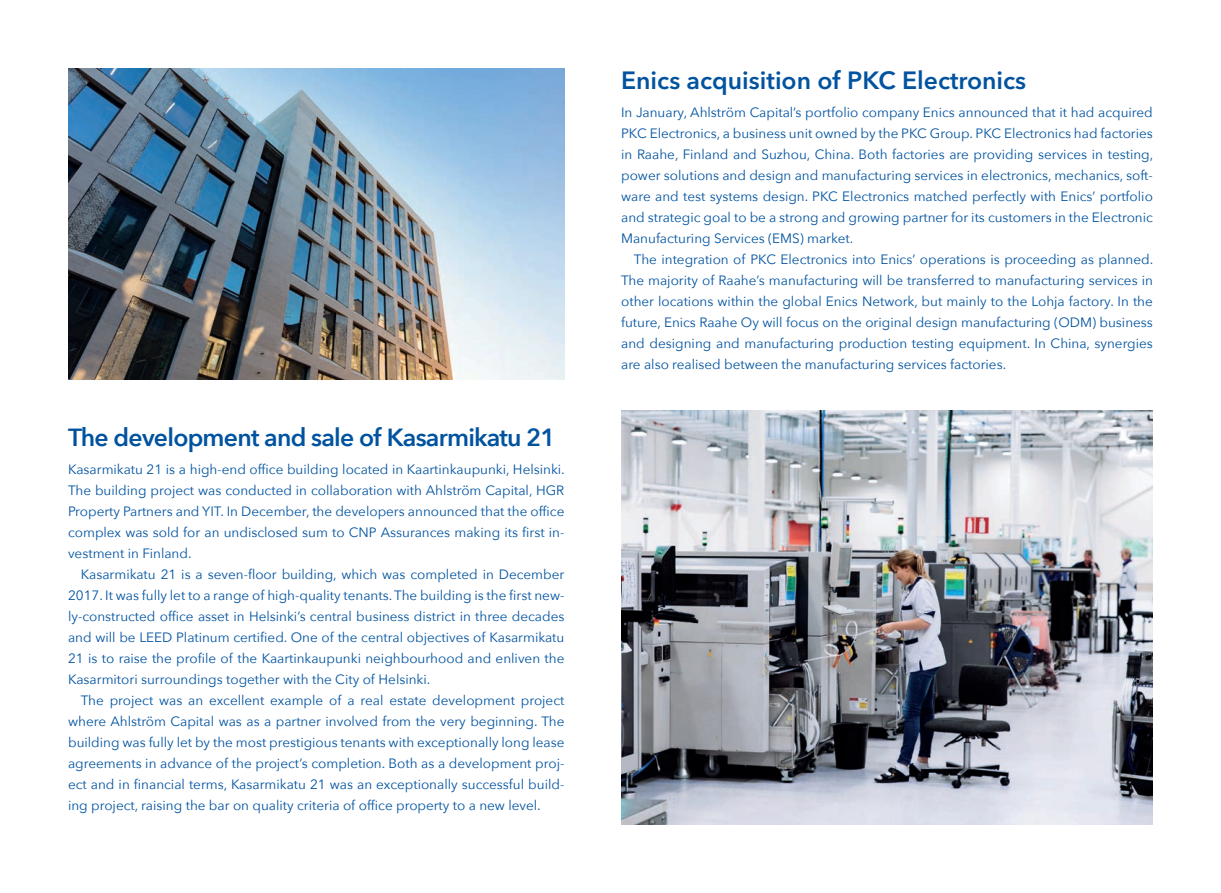
<style>
.page{position:relative;width:1221px;height:893px;background:#fff}
.page>*{position:absolute;margin:0;border:0;box-sizing:border-box;transform-origin:0 0}
.case_ots{font:600 24.75px "Avenir Next";letter-spacing:-.03em;color:#0153a0}
.case_ots-2{font:600 24.75px "Avenir Next LT Pro";color:#0153a0}
.case2{font:13.5px/21px "Avenir Next";color:#0153a0;text-align:justify}
.case1{font:13.5px/21px "Avenir Next";color:#0153a0;text-align:justify}
</style>
<div class="page">
<img style="left:621px;top:411px;width:531px;height:414px">
<img style="left:68px;top:68px;width:496px;height:312px">
<p class="case_ots" style="left:68px;top:416px;width:489px">The development and sale of Kasarmikatu 21</p>
<p class="case1" style="left:68px;top:458px;width:498px">Kasarmikatu 21 is a high-end office building located in Kaartinkaupunki, Helsinki.<br>The building project was conducted in collaboration with Ahlström Capital, HGR Property Partners and YIT. In December, the developers announced that the office complex was sold for an undisclosed sum to CNP Assurances making its first in&shy;vestment in Finland.</p>
<p class="case2" style="left:68px;top:563px;width:498px;text-indent:13px">Kasarmikatu 21 is a seven-floor building, which was completed in December 2017. It was fully let to a range of high-quality tenants. The building is the first new&shy;ly-constructed office asset in Helsinki’s central business district in three decades and will be LEED Platinum certified. One of the central objectives of Kasarmikatu 21 is to raise the profile of the Kaartinkaupunki neighbourhood and enliven the Kasarmitori surroundings together with the City of Helsinki.</p>
<p class="case2" style="left:68px;top:689px;width:498px;text-indent:13px">The project was an excellent example of a real estate development project where Ahlström Capital was as a partner involved from the very beginning. The building was fully let by the most prestigious tenants with exceptionally long lease agreements in advance of the project’s completion. Both as a development proj&shy;ect and in financial terms, Kasarmikatu 21 was an exceptionally successful build&shy;ing project, raising the bar on quality criteria of office property to a new level.</p>
<p class="case_ots-2" style="left:621px;top:65px;width:406px">Enics acquisition of PKC Electronics</p>
<p class="case1" style="left:621px;top:101px;width:533px">In January, Ahlström Capital’s portfolio company Enics announced that it had acquired PKC Electronics, a business unit owned by the PKC Group. PKC Electronics had factories in Raahe, Finland and Suzhou, China. Both factories are providing services in testing, power solutions and design and manufacturing services in electronics, mechanics, soft&shy;ware and test systems design. PKC Electronics matched perfectly with Enics’ portfolio and strategic goal to be a strong and growing partner for its customers in the Electronic Manufacturing Services (EMS) market.</p>
<p class="case2" style="left:621px;top:248px;width:533px;text-indent:13px">The integration of PKC Electronics into Enics’ operations is proceeding as planned.<br>The majority of Raahe’s manufacturing will be transferred to manufacturing services in other locations within the global Enics Network, but mainly to the Lohja factory. In the future, Enics Raahe Oy will focus on the original design manufacturing (ODM) business and designing and manufacturing production testing equipment. In China, synergies are also realised between the manufacturing services factories.</p>
</div>
